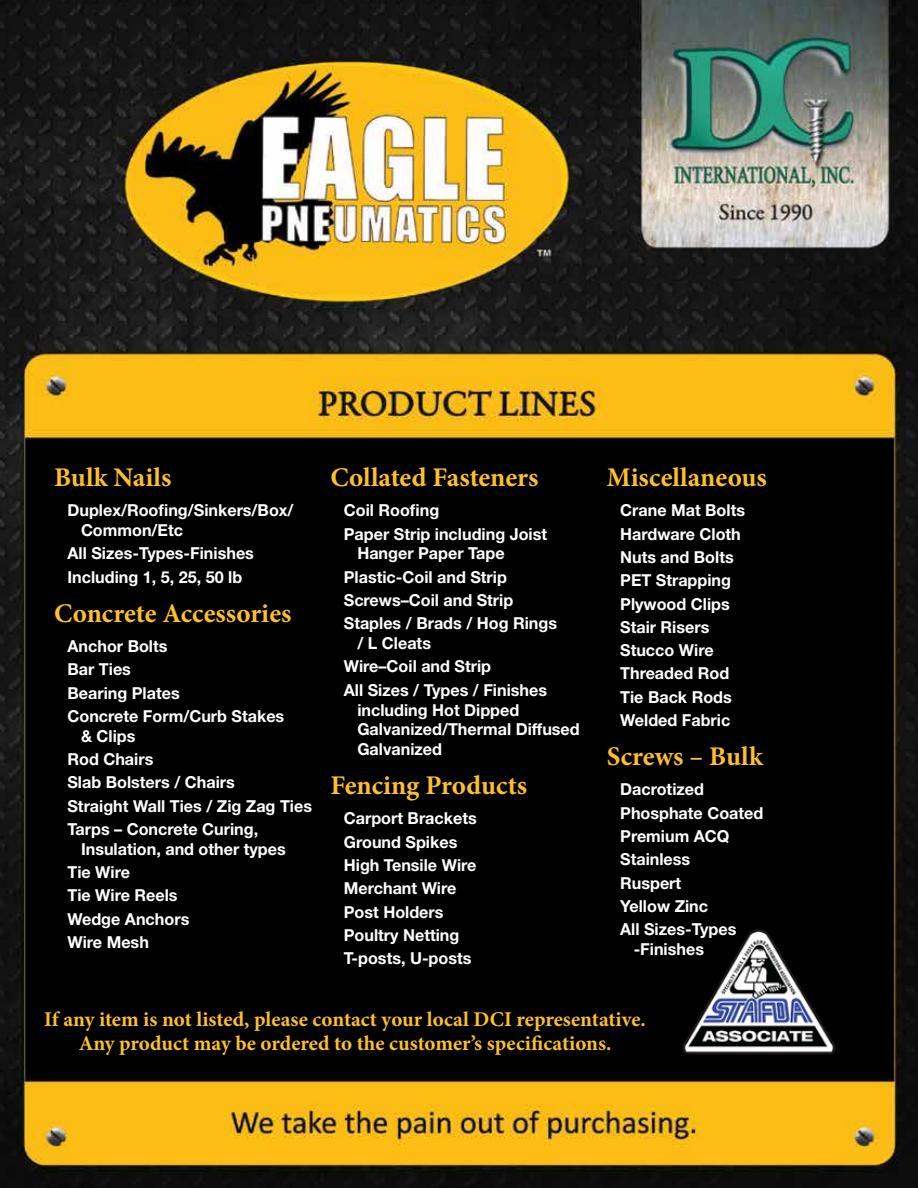
<style>
.page{position:relative;width:918px;height:1188px;background:#fff}
.page>*{position:absolute;margin:0;border:0;box-sizing:border-box;transform-origin:0 0}
.t1{font:700 27px "Minion Pro";color:#fec029}
.t2{font:700 21px/24px "Minion Pro";color:#fec029;text-align:center}
.t3{font:700 16.5px/23.2px "Helvetica Neue LT Std";color:#fff}
</style>
<div class="page">
<img style="left:0;top:0;width:918px;height:1188px">
<div style="left:27px;top:440px;width:865px;height:638px;background:#000"></div>
<img style="left:682px;top:929px;width:154px;height:126px">
<h1 class="t1" style="left:54px;top:459px;width:119px">Bulk Nails</h1>
<p class="t3" style="left:81px;top:500px;width:214px;line-height:19.8px;text-indent:-14px">Duplex/Roofing/Sinkers/Box/<br>Common/Etc</p>
<p class="t3" style="left:68px;top:541px;width:188px">All Sizes-Types-Finishes<br>Including 1, 5, 25, 50 lb</p>
<h1 class="t1" style="left:54px;top:594px;width:239px">Concrete Accessories</h1>
<p class="t3" style="left:68px;top:634px;width:218px">Anchor Bolts<br>Bar Ties<br>Bearing Plates<br>Concrete Form/Curb Stakes</p>
<p class="t3" style="left:67px;top:724px;width:246px;text-indent:14px">&amp; Clips<br>Rod Chairs<br>Slab Bolsters / Chairs<br>Straight Wall Ties / Zig Zag Ties<br>Tarps – Concrete Curing,</p>
<p class="t3" style="left:67px;top:837px;width:220px;text-indent:14px">Insulation, and other types<br>Tie Wire<br>Tie Wire Reels<br>Wedge Anchors<br>Wire Mesh</p>
<h1 class="t1" style="left:330px;top:459px;width:210px">Collated Fasteners</h1>
<p class="t3" style="left:344px;top:498px;width:205px">Coil Roofing<br>Paper Strip including Joist</p>
<p class="t3" style="left:344px;top:541px;width:215px;text-indent:14px">Hanger Paper Tape<br>Plastic-Coil and Strip<br>Screws–Coil and Strip<br>Staples / Brads / Hog Rings</p>
<p class="t3" style="left:344px;top:631px;width:205px;text-indent:14px">/ L Cleats<br>Wire–Coil and Strip<br>All Sizes / Types / Finishes</p>
<p class="t3" style="left:357px;top:699px;width:224px;line-height:19.8px">including Hot Dipped<br>Galvanized/Thermal Diffused<br>Galvanized</p>
<h1 class="t1" style="left:330px;top:767px;width:198px">Fencing Products</h1>
<p class="t3" style="left:344px;top:806px;width:134px">Carport Brackets<br>Ground Spikes<br>High Tensile Wire<br>Merchant Wire<br>Post Holders<br>Poultry Netting<br>T-posts, U-posts</p>
<h1 class="t1" style="left:607px;top:459px;width:162px">Miscellaneous</h1>
<p class="t3" style="left:620px;top:498px;width:126px">Crane Mat Bolts<br>Hardware Cloth<br>Nuts and Bolts<br>PET Strapping<br>Plywood Clips<br>Stair Risers<br>Stucco Wire<br>Threaded Rod<br>Tie Back Rods<br>Welded Fabric</p>
<h1 class="t1" style="left:607px;top:738px;width:158px">Screws – Bulk</h1>
<p class="t3" style="left:620px;top:777px;width:145px">Dacrotized<br>Phosphate Coated<br>Premium ACQ<br>Stainless<br>Ruspert<br>Yellow Zinc<br>All Sizes-Types</p>
<p class="t3" style="left:634px;top:937px;width:72px">-Finishes</p>
<p class="t2" style="left:44px;top:1007px;width:603px">If any item is not listed, please contact your local DCI representative.<br>Any product may be ordered to the customer’s specifications.</p>
</div>
